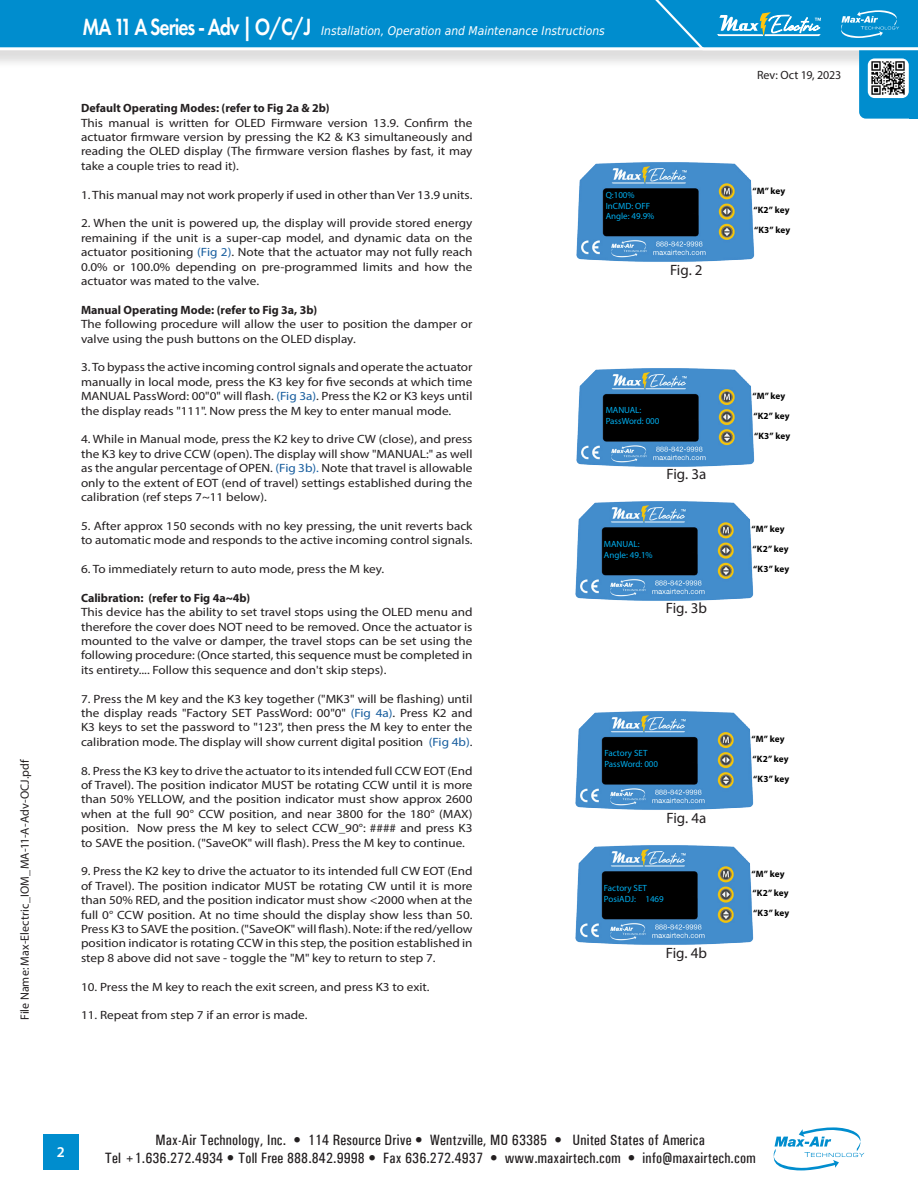
<style>
.page{position:relative;width:918px;height:1188px;background:#fff}
.page>*{position:absolute;margin:0;border:0;box-sizing:border-box;transform-origin:0 0}
.t1{font:500 condensed 15px/18px "Univers";letter-spacing:.01em;color:#231f20;text-align:center}
.t2{font:15px "Myriad Pro";color:#231f20}
.t3{font:600 15px "Myriad Pro";color:#fff}
.t4{font:12px/14.4px "Myriad Pro";color:#231f20;text-align:justify;scale:1.1 1}
.t5{font:700 12px "Myriad Pro";color:#231f20}
.Heading2{font:italic 12px "DejaVu Sans Condensed";color:#fff}
.t6{font:12px "Myriad Pro";color:#231f20}
.t7{font:700 9.3px/19.8px "Myriad Pro";letter-spacing:.015em;color:#000}
.t8{font:9px "Myriad Pro";color:#00aeef}
.s1{font-family:"Futura PT";font-weight:600;font-style:normal;font-size:24.3px}
.s2{color:#175d9e}
</style>
<div class="page">
<div style="left:0;top:0;width:918px;height:69px;background:#231f20;opacity:.15"></div>
<div style="left:0;top:0;width:546px;height:50px;background:#008dce"></div>
<div style="left:859px;top:38px;width:59px;height:81px;background:#008dce;border-radius:7px"></div>
<img style="left:868px;top:58px;width:41px;height:40px">
<div style="left:909px;top:39px;width:9px;height:80px;background:#008dce"></div>
<svg style="left:774px;top:1128px;width:90px;height:42px"></svg>
<div style="left:43px;top:1134px;width:35px;height:35px;background:#008dce"></div>
<svg style="left:546px;top:0;width:372px;height:52px;background:#259dd3"></svg>
<img style="left:576px;top:711px;width:177px;height:99px">
<div style="left:604px;top:744px;width:82px;height:35px;background:#000"></div>
<img style="left:576px;top:845px;width:177px;height:100px">
<div style="left:604px;top:878px;width:82px;height:36px;background:#000"></div>
<img style="left:576px;top:501px;width:177px;height:100px">
<div style="left:604px;top:534px;width:82px;height:35px;background:#000"></div>
<img style="left:577px;top:162px;width:177px;height:100px">
<div style="left:605px;top:195px;width:82px;height:36px;background:#000"></div>
<img style="left:577px;top:368px;width:177px;height:99px">
<div style="left:605px;top:401px;width:82px;height:35px;background:#000"></div>
<p class="t6" style="left:17px;top:1020px;width:263px;rotate:-90deg">File Name: Max-Electric_IOM_MA-11-A-Adv-OCJ.pdf</p>
<p class="Heading2" style="left:82px;top:22px;width:524px"><span class="s1">MA 11 A Series - Adv | O/C/J</span> Installation, Operation and Maintenance Instructions</p>
<p class="t5" style="left:81px;top:100px;width:250px">Default Operating Modes: (refer to Fig 2a &amp; 2b)</p>
<p class="t4" style="left:81px;top:115px;width:357px">This manual is written for OLED Firmware version 13.9. Confirm the actuator firmware version by pressing the K2 &amp; K3 simultaneously and reading the OLED display (The firmware version flashes by fast, it may take a couple tries to read it).</p>
<p class="t4" style="left:81px;top:187px;width:357px">1. This manual may not work properly if used in other than Ver 13.9 units.</p>
<p class="t4" style="left:81px;top:216px;width:357px">2. When the unit is powered up, the display will provide stored energy remaining if the unit is a super-cap model, and dynamic data on the actuator positioning <span class="s2">(Fig 2)</span>. Note that the actuator may not fully reach 0.0% or 100.0% depending on pre-programmed limits and how the actuator was mated to the valve.</p>
<p class="t5" style="left:81px;top:302px;width:238px">Manual Operating Mode: (refer to Fig 3a, 3b)</p>
<p class="t4" style="left:81px;top:317px;width:357px">The following procedure will allow the user to position the damper or valve using the push buttons on the OLED display.</p>
<p class="t4" style="left:81px;top:360px;width:357px">3. To bypass the active incoming control signals and operate the actuator manually in local mode, press the K3 key for five seconds at which time MANUAL PassWord: 00"0" will flash. <span class="s2">(Fig 3a)</span>. Press the K2 or K3 keys until the display reads "111". Now press the M key to enter manual mode.</p>
<p class="t4" style="left:81px;top:432px;width:357px">4. While in Manual mode, press the K2 key to drive CW (close), and press the K3 key to drive CCW (open). The display will show "MANUAL:" as well as the angular percentage of OPEN. <span class="s2">(Fig 3b).</span> Note that travel is allowable only to the extent of EOT (end of travel) settings established during the calibration (ref steps 7~11 below).</p>
<p class="t4" style="left:81px;top:518px;width:357px">5. After approx 150 seconds with no key pressing, the unit reverts back to automatic mode and responds to the active incoming control signals.</p>
<p class="t4" style="left:81px;top:562px;width:277px">6. To immediately return to auto mode, press the M key.</p>
<p class="t5" style="left:81px;top:590px;width:171px">Calibration: (refer to Fig 4a~4b)</p>
<p class="t4" style="left:81px;top:605px;width:357px">This device has the ability to set travel stops using the OLED menu and therefore the cover does NOT need to be removed. Once the actuator is mounted to the valve or damper, the travel stops can be set using the following procedure: (Once started, this sequence must be completed in its entirety.... Follow this sequence and don't skip steps).</p>
<p class="t4" style="left:81px;top:691px;width:357px">7. Press the M key and the K3 key together ("MK3" will be flashing) until the display reads "Factory SET PassWord: 00"0" <span class="s2">(Fig 4a)</span>. Press K2 and K3 keys to set the password to "123", then press the M key to enter the calibration mode. The display will show current digital position <span class="s2">(Fig 4b)</span>.</p>
<p class="t4" style="left:81px;top:763px;width:357px">8. Press the K3 key to drive the actuator to its intended full CCW EOT (End of Travel). The position indicator MUST be rotating CCW until it is more than 50% YELLOW, and the position indicator must show approx 2600 when at the full 90° CCW position, and near 3800 for the 180° (MAX) position. Now press the M key to select CCW_90°: #### and press K3 to SAVE the position. ("SaveOK" will flash). Press the M key to continue.</p>
<p class="t4" style="left:81px;top:864px;width:357px">9. Press the K2 key to drive the actuator to its intended full CW EOT (End of Travel). The position indicator MUST be rotating CW until it is more than 50% RED, and the position indicator must show &lt;2000 when at the full 0° CCW position. At no time should the display show less than 50.<br>Press K3 to SAVE the position. ("SaveOK" will flash). Note: if the red/yellow position indicator is rotating CCW in this step, the position established in step 8 above did not save - toggle the "M" key to return to step 7.</p>
<p class="t4" style="left:81px;top:979px;width:318px">10. Press the M key to reach the exit screen, and press K3 to exit.</p>
<p class="t4" style="left:81px;top:1008px;width:207px">11. Repeat from step 7 if an error is made.</p>
<p class="t8" style="left:606px;top:189px;width:31px">Q:100%</p>
<p class="t8" style="left:606px;top:200px;width:46px">InCMD: OFF</p>
<p class="t8" style="left:606px;top:211px;width:50px">Angle: 49.9%</p>
<p class="t2" style="left:670px;top:260px;width:34px">Fig. 2</p>
<p class="t8" style="left:606px;top:405px;width:37px">MANUAL:</p>
<p class="t8" style="left:606px;top:416px;width:55px">PassWord: 000</p>
<p class="t2" style="left:666px;top:465px;width:41px">Fig. 3a</p>
<p class="t8" style="left:604px;top:538px;width:37px">MANUAL:</p>
<p class="t8" style="left:604px;top:549px;width:50px">Angle: 49.1%</p>
<p class="t2" style="left:666px;top:599px;width:43px">Fig. 3b</p>
<p class="t8" style="left:604px;top:748px;width:45px">Factory SET</p>
<p class="t8" style="left:604px;top:759px;width:55px">PassWord: 000</p>
<p class="t2" style="left:666px;top:809px;width:41px">Fig. 4a</p>
<p class="t8" style="left:604px;top:882px;width:45px">Factory SET</p>
<p class="t8" style="left:604px;top:893px;width:61px">PosiADJ: 1469</p>
<p class="t2" style="left:666px;top:943px;width:43px">Fig. 4b</p>
<p class="t6" style="left:757px;top:67px;width:86px">Rev: Oct 19, 2023</p>
<p class="t7" style="left:752px;top:180px;width:39px">“M” key “K2” key “K3” key</p>
<p class="t7" style="left:752px;top:386px;width:39px">“M” key “K2” key “K3” key</p>
<p class="t7" style="left:752px;top:519px;width:39px">“M” key “K2” key “K3” key</p>
<p class="t7" style="left:752px;top:729px;width:39px">“M” key “K2” key “K3” key</p>
<p class="t7" style="left:752px;top:863px;width:39px">“M” key “K2” key “K3” key</p>
<p class="t3" style="left:57px;top:1143px;width:10px">2</p>
<p class="t1" style="left:105px;top:1131px;width:652px">Max-Air Technology, Inc. • 114 Resource Drive • Wentzville, MO 63385 • United States of America<br>Tel +1.636.272.4934 • Toll Free 888.842.9998 • Fax 636.272.4937 • www.maxairtech.com • info@maxairtech.com</p>
</div>
